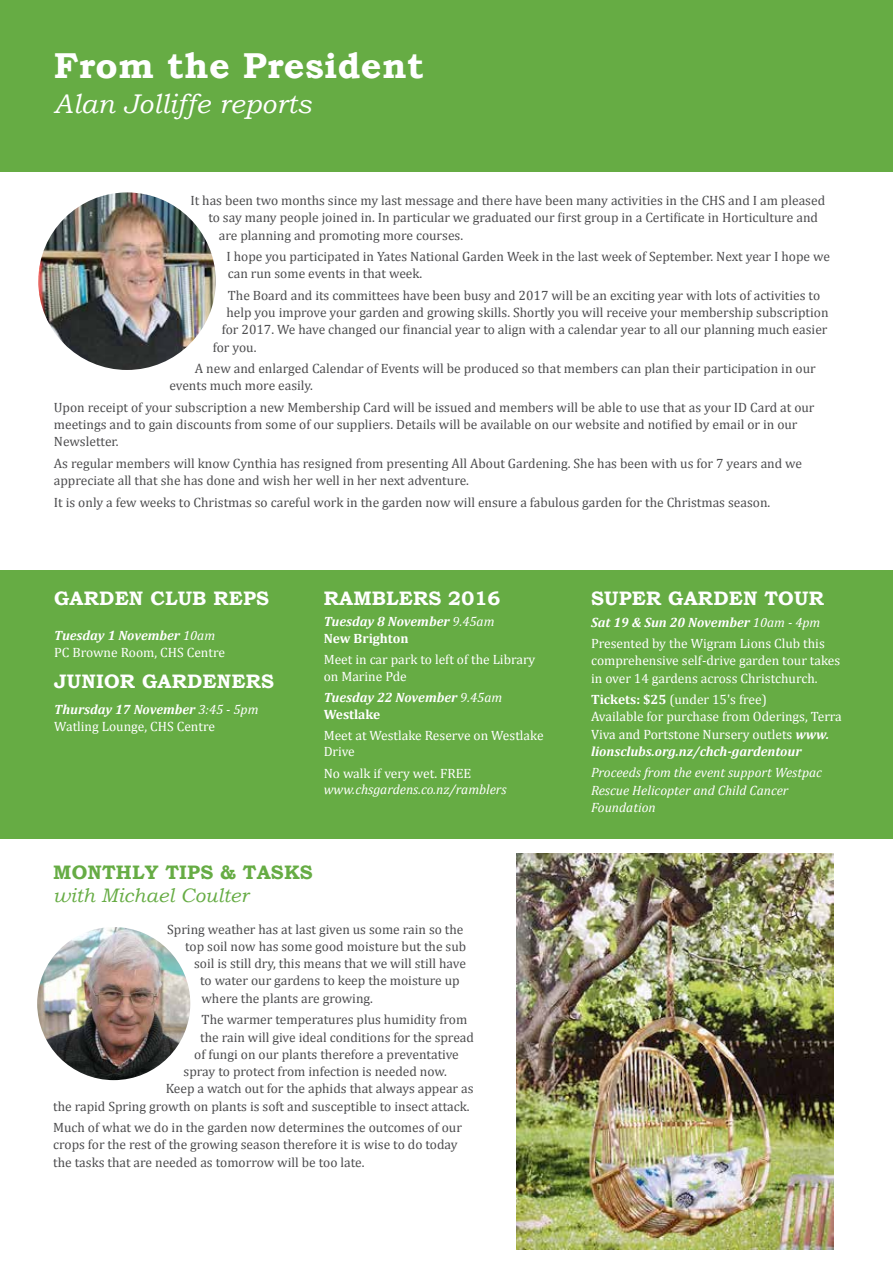
<style>
.page{position:relative;width:893px;height:1263px;background:#fff}
.page>*{position:absolute;margin:0;border:0;box-sizing:border-box;transform-origin:0 0}
.t1{font:700 36px "Bookman Old Style";letter-spacing:.01em;color:#fff}
.t2{font:italic 27px "Bookman Old Style";letter-spacing:.01em;color:#fff}
.t3{font:700 19.5px "Bookman Old Style";letter-spacing:.01em;color:#fff}
.t4{font:italic 19.5px "Bookman Old Style";letter-spacing:.01em;color:#66ac44}
.t5{font:700 19.5px "Bookman Old Style";letter-spacing:.01em;color:#66ac44}
.t6{font:13.5px/17.2px "Cambria";color:#4d4d4f}
.t7{font:13.5px/17.2px "Cambria";color:#fff}
.t8{font:italic 13.5px/17.2px "Cambria";color:#fff}
.t9{font:italic 700 13.5px/16.8px "Cambria";color:#fff}
.s1{font-weight:700;font-style:italic}
.s2{font-style:italic}
.s3{font-weight:400}
.s4{font-style:normal}
.s5{font-weight:700}
</style>
<div class="page">
<div style="left:0;top:570px;width:893px;height:269px;background:#66ac44"></div>
<div style="left:0;top:0;width:893px;height:172px;background:#66ac44"></div>
<img style="left:37px;top:927px;width:153px;height:153px;border-radius:77px">
<img style="left:38px;top:192px;width:178px;height:178px;border-radius:89px">
<img style="left:517px;top:854px;width:316px;height:395px">
<h1 class="t1" style="left:54px;top:45px;width:371px">From the President</h1>
<h2 class="t2" style="left:54px;top:88px;width:259px">Alan Jolliffe reports</h2>
<p class="t6" style="left:190px;top:192px;width:636px">It has been two months since my last message and there have been many activities in the CHS and I am pleased</p>
<p class="t6" style="left:208px;top:209px;width:611px">to say many people joined in. In particular we graduated our first group in a Certificate in Horticulture and</p>
<p class="t6" style="left:219px;top:226px;width:246px">are planning and promoting more courses.</p>
<p class="t6" style="left:226px;top:248px;width:605px">I hope you participated in Yates National Garden Week in the last week of September. Next year I hope we can run some events in that week.</p>
<p class="t6" style="left:228px;top:287px;width:594px">The Board and its committees have been busy and 2017 will be an exciting year with lots of activities to</p>
<p class="t6" style="left:226px;top:304px;width:604px">help you improve your garden and growing skills. Shortly you will receive your membership subscription</p>
<p class="t6" style="left:222px;top:321px;width:607px">for 2017. We have changed our financial year to align with a calendar year to all our planning much easier</p>
<p class="t6" style="left:213px;top:338px;width:45px">for you.</p>
<p class="t6" style="left:169px;top:360px;width:648px;text-indent:26px">A new and enlarged Calendar of Events will be produced so that members can plan their participation in our events much more easily.</p>
<p class="t6" style="left:54px;top:399px;width:762px">Upon receipt of your subscription a new Membership Card will be issued and members will be able to use that as your ID Card at our meetings and to gain discounts from some of our suppliers. Details will be available on our website and notified by email or in our<br>Newsletter.</p>
<p class="t6" style="left:54px;top:455px;width:750px">As regular members will know Cynthia has resigned from presenting All About Gardening. She has been with us for 7 years and we appreciate all that she has done and wish her well in her next adventure.</p>
<p class="t6" style="left:54px;top:493px;width:718px">It is only a few weeks to Christmas so careful work in the garden now will ensure a fabulous garden for the Christmas season.</p>
<h3 class="t3" style="left:54px;top:587px;width:216px">GARDEN CLUB REPS</h3>
<p class="t7" style="left:54px;top:626px;width:172px"><span class="s1">Tuesday 1 November</span> <span class="s2">10am<br></span>PC Browne Room, CHS Centre</p>
<h3 class="t3" style="left:54px;top:669px;width:221px">JUNIOR GARDENERS</h3>
<p class="t7" style="left:54px;top:700px;width:206px"><span class="s1">Thursday 17 November</span> <span class="s2">3:45 - 5pm<br></span>Watling Lounge, CHS Centre</p>
<h3 class="t3" style="left:324px;top:587px;width:178px">RAMBLERS 2016</h3>
<p class="t9" style="left:324px;top:613px;width:172px">Tuesday 8 November <span class="s3">9.45am<br></span><span class="s4">New Brighton</span></p>
<p class="t7" style="left:324px;top:651px;width:213px;line-height:16.8px">Meet in car park to left of the Library on Marine Pde</p>
<p class="t9" style="left:324px;top:688px;width:180px">Tuesday 22 November <span class="s3">9.45am<br></span><span class="s4">Westlake</span></p>
<p class="t7" style="left:324px;top:727px;width:221px;line-height:16.8px">Meet at Westlake Reserve on Westlake<br>Drive</p>
<p class="t7" style="left:324px;top:764px;width:149px">No walk if very wet. FREE</p>
<p class="t8" style="left:324px;top:781px;width:184px">www.chsgardens.co.nz/ramblers</p>
<h3 class="t5" style="left:53px;top:861px;width:261px">MONTHLY TIPS &amp; TASKS</h3>
<h3 class="t4" style="left:53px;top:884px;width:197px">with Michael Coulter</h3>
<p class="t6" style="left:167px;top:920px;width:298px">Spring weather has at last given us some rain so the</p>
<p class="t6" style="left:185px;top:938px;width:283px">top soil now has some good moisture but the sub</p>
<p class="t6" style="left:194px;top:955px;width:273px">soil is still dry, this means that we will still have</p>
<p class="t6" style="left:200px;top:972px;width:261px">to water our gardens to keep the moisture up</p>
<p class="t6" style="left:202px;top:989px;width:173px">where the plants are growing.</p>
<p class="t6" style="left:202px;top:1011px;width:267px">The warmer temperatures plus humidity from</p>
<p class="t6" style="left:200px;top:1028px;width:275px">the rain will give ideal conditions for the spread</p>
<p class="t6" style="left:194px;top:1045px;width:266px">of fungi on our plants therefore a preventative</p>
<p class="t6" style="left:184px;top:1063px;width:265px">spray to protect from infection is needed now.</p>
<p class="t6" style="left:166px;top:1080px;width:309px">Keep a watch out for the aphids that always appear as</p>
<p class="t6" style="left:53px;top:1097px;width:418px">the rapid Spring growth on plants is soft and susceptible to insect attack.</p>
<p class="t6" style="left:53px;top:1119px;width:410px">Much of what we do in the garden now determines the outcomes of our crops for the rest of the growing season therefore it is wise to do today the tasks that are needed as tomorrow will be too late.</p>
<h3 class="t3" style="left:591px;top:587px;width:234px">SUPER GARDEN TOUR</h3>
<p class="t7" style="left:591px;top:611px;width:235px;line-height:21.5px"><span class="s1">Sat 19 &amp; Sun 20 November</span> <span class="s2">10am - 4pm<br></span>Presented by the Wigram Lions Club this</p>
<p class="t7" style="left:591px;top:652px;width:251px">comprehensive self-drive garden tour takes in over 14 gardens across Christchurch.</p>
<p class="t7" style="left:591px;top:691px;width:252px"><span class="s5">Tickets: $25</span> (under 15's free)<br>Available for purchase from Oderings, Terra Viva and Portstone Nursery outlets <span class="s1">www. lionsclubs.org.nz/chch-gardentour</span></p>
<p class="t8" style="left:591px;top:764px;width:232px">Proceeds from the event support Westpac<br>Rescue Helicopter and Child Cancer<br>Foundation</p>
</div>
